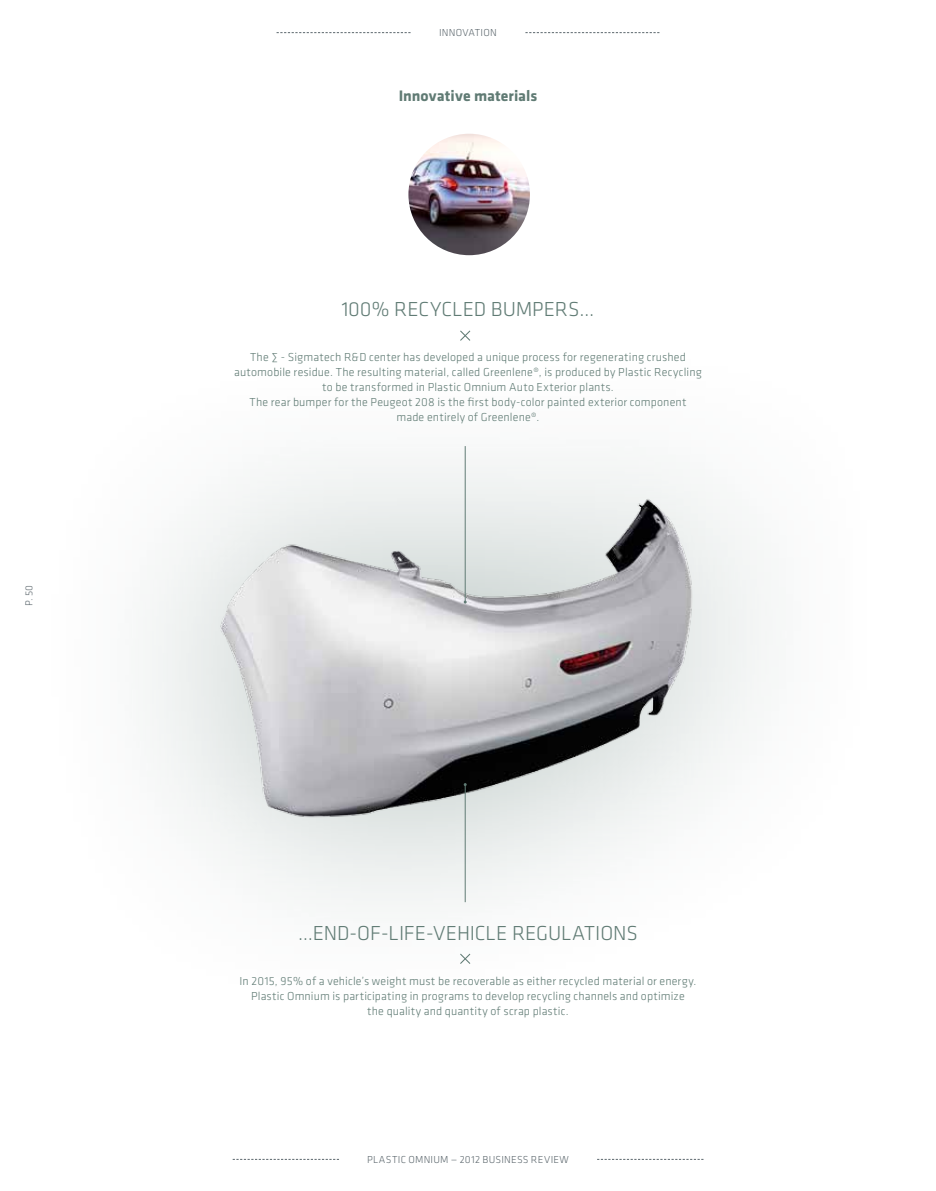
<style>
.page{position:relative;width:936px;height:1191px;background:#fff}
.page>*{position:absolute;margin:0;border:0;box-sizing:border-box;transform-origin:0 0}
.t1{font:300 21px "Klavika";letter-spacing:-.005em;color:#607b74}
.t2{font:700 15.75px "Klavika";color:#607b74}
.t3{font:300 12px/15px "Klavika";letter-spacing:.015em;color:#607b74;text-align:center}
.t4{font:300 10.5px "Klavika";letter-spacing:.025em;color:#5c676d}
</style>
<div class="page">
<img style="left:184px;top:494px;width:550px;height:341px">
<hr style="left:465px;top:446px;width:1px;height:156px;background:#607b74">
<hr style="left:465px;top:784px;width:1px;height:118px;background:#607b74">
<img style="left:408px;top:134px;width:122px;height:121px;border-radius:61px">
<svg style="left:460px;top:330px;width:11px;height:11px"></svg>
<svg style="left:460px;top:953px;width:11px;height:11px"></svg>
<svg style="left:276px;top:32px;width:134px;height:1px"></svg>
<svg style="left:525px;top:32px;width:134px;height:1px"></svg>
<svg style="left:233px;top:1159px;width:106px;height:1px"></svg>
<svg style="left:597px;top:1159px;width:106px;height:1px"></svg>
<p class="t4" style="left:23px;top:606px;width:23px;rotate:-90deg">p. 50</p>
<p class="t4" style="left:439px;top:27px;width:30px">INN OVATI</p>
<p class="t4" style="left:483px;top:27px;width:13px">ON</p>
<h2 class="t2" style="left:399px;top:87px;width:140px">Innovative materials</h2>
<h1 class="t1" style="left:341px;top:298px;width:254px">100% recycled bumpers…</h1>
<p class="t3" style="left:234px;top:350px;width:469px">The ∑ - Sigmatech R&amp;D center has developed a unique process for regenerating crushed automobile residue. The resulting material, called Greenlene®, is produced by Plastic Recycling to be transformed in Plastic Omnium Auto Exterior plants.<br>The rear bumper for the Peugeot 208 is the first body-color painted exterior component made entirely of Greenlene®.</p>
<h1 class="t1" style="left:298px;top:921px;width:341px">…end-of-life-vehicle regulations</h1>
<p class="t3" style="left:239px;top:973px;width:458px">I n 2015, 95% of a vehicle’s weight must be recoverable as either recycled material or energy.<br>Plastic Omnium is participating in programs to develop recycling channels and optimize<br>the quality and quantity of scrap plastic.</p>
<p class="t4" style="left:367px;top:1153px;width:203px">Plastic Omnium — 2012 Business Review</p>
</div>
